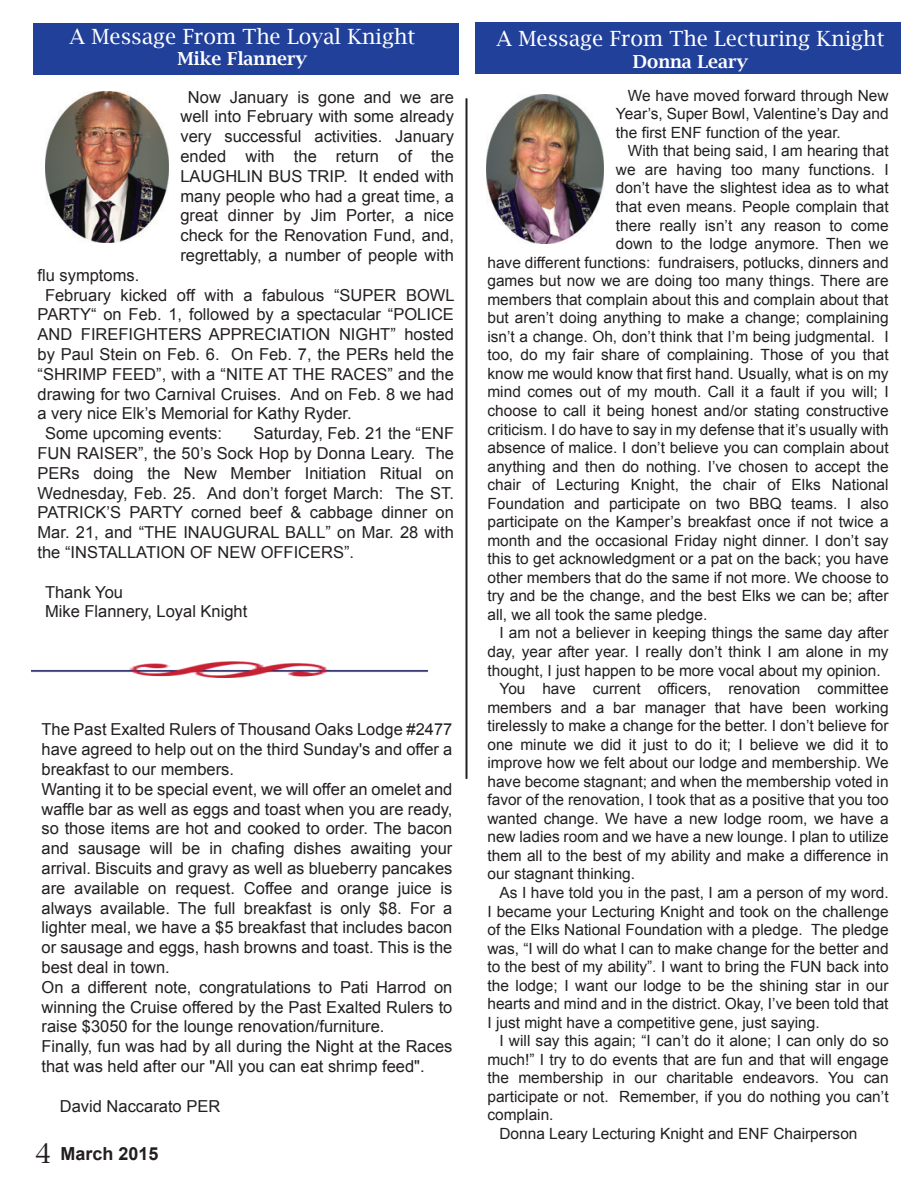
<style>
.page{position:relative;width:918px;height:1188px;background:#fff}
.page>*{position:absolute;margin:0;border:0;box-sizing:border-box;transform-origin:0 0}
.t1{font:21px "Lucida Bright";color:#fff}
.t2{font:600 18px "Lucida Bright";color:#fff}
.t3{font:700 18px "Arial";color:#231f20}
.t4{font:16.5px/19.8px "Arial";color:#231f20}
.t5{font:15.45px/18.6px "Arial";color:#231f20;text-align:justify}
.s1{font-family:"Lucida Bright";font-weight:400;font-size:27px}
</style>
<div class="page">
<div style="left:475px;top:22px;width:426px;height:51px;background:#214099"></div>
<div style="left:33px;top:23px;width:425px;height:51px;background:#214099"></div>
<img style="left:486px;top:94px;width:118px;height:150px">
<img style="left:46px;top:91px;width:122px;height:151px">
<div style="left:466px;top:98px;width:1px;height:681px;border:2px solid #231f20"></div>
<img style="left:31px;top:661px;width:396px;height:17px">
<h1 class="t1" style="left:70px;top:24px;width:348px">A Message From The Loyal Knight</h1>
<p class="t2" style="left:178px;top:48px;width:131px">Mike Flannery</p>
<p class="t4" style="left:180px;top:87px;width:275px;text-align:center">Now January is gone and we are well into February with some already very successful activities. January ended with the return of the LAUGHLIN BUS TRIP. It ended with many people who had a great time, a great dinner by Jim Porter, a nice check for the Renovation Fund, and, regrettably, a number of people with</p>
<p class="t4" style="left:38px;top:265px;width:103px">flu symptoms.</p>
<p class="t4" style="left:45px;top:285px;width:411px">February kicked off with a fabulous “SUPER BOWL</p>
<p class="t4" style="left:38px;top:305px;width:418px">PARTY“ on Feb. 1, followed by a spectacular “POLICE</p>
<p class="t4" style="left:38px;top:324px;width:418px">AND FIREFIGHTERS APPRECIATION NIGHT” hosted</p>
<p class="t4" style="left:38px;top:344px;width:418px">by Paul Stein on Feb. 6. On Feb. 7, the PERs held the</p>
<p class="t4" style="left:38px;top:364px;width:418px">“SHRIMP FEED”, with a “NITE AT THE RACES” and the</p>
<p class="t4" style="left:38px;top:384px;width:418px">drawing for two Carnival Cruises. And on Feb. 8 we had</p>
<p class="t4" style="left:38px;top:404px;width:316px">a very nice Elk’s Memorial for Kathy Ryder.</p>
<p class="t4" style="left:45px;top:423px;width:178px">Some upcoming events:</p>
<p class="t4" style="left:38px;top:423px;width:418px;text-align:justify;text-indent:216px">Saturday, Feb. 21 the “ENF FUN RAISER”, the 50’s Sock Hop by Donna Leary. The PERs doing the New Member Initiation Ritual on Wednesday, Feb. 25. And don’t forget March: The ST.<br>PATRICK’S PARTY corned beef &amp; cabbage dinner on Mar. 21, and “THE INAUGURAL BALL” on Mar. 28 with the “INSTALLATION OF NEW OFFICERS”.</p>
<p class="t4" style="left:45px;top:582px;width:204px">Thank You<br>Mike Flannery, Loyal Knight</p>
<p class="t4" style="left:42px;top:720px;width:412px">The Past Exalted Rulers of Thousand Oaks Lodge #2477 have agreed to help out on the third Sunday's and offer a breakfast to our members.<br>Wanting it to be special event, we will offer an omelet and waffle bar as well as eggs and toast when you are ready, so those items are hot and cooked to order. The bacon and sausage will be in chafing dishes awaiting your arrival. Biscuits and gravy as well as blueberry pancakes are available on request. Coffee and orange juice is always available. The full breakfast is only $8. For a lighter meal, we have a $5 breakfast that includes bacon or sausage and eggs, hash browns and toast. This is the best deal in town.<br>On a different note, congratulations to Pati Harrod on winning the Cruise offered by the Past Exalted Rulers to raise $3050 for the lounge renovation/furniture.<br>Finally, fun was had by all during the Night at the Races that was held after our "All you can eat shrimp feed".</p>
<p class="t4" style="left:60px;top:1096px;width:162px">David Naccarato PER</p>
<p class="t3" style="left:35px;top:1141px;width:125px"><span class="s1">4</span> March 2015</p>
<h1 class="t1" style="left:497px;top:27px;width:390px">A Message From The Lecturing Knight</h1>
<p class="t2" style="left:633px;top:51px;width:117px">Donna Leary</p>
<p class="t5" style="left:616px;top:86px;width:274px;text-indent:12px">We have moved forward through New Year’s, Super Bowl, Valentine’s Day and the first ENF function of the year.</p>
<p class="t5" style="left:628px;top:142px;width:262px">With that being said, I am hearing that</p>
<p class="t5" style="left:616px;top:160px;width:274px">we are having too many functions. I</p>
<p class="t5" style="left:616px;top:179px;width:274px">don’t have the slightest idea as to what</p>
<p class="t5" style="left:616px;top:197px;width:274px">that even means. People complain that</p>
<p class="t5" style="left:616px;top:216px;width:274px">there really isn’t any reason to come</p>
<p class="t5" style="left:616px;top:234px;width:274px">down to the lodge anymore. Then we</p>
<p class="t5" style="left:487px;top:253px;width:403px">have different functions: fundraisers, potlucks, dinners and</p>
<p class="t5" style="left:487px;top:271px;width:403px">games but now we are doing too many things. There are</p>
<p class="t5" style="left:487px;top:290px;width:403px">members that complain about this and complain about that</p>
<p class="t5" style="left:487px;top:308px;width:403px">but aren’t doing anything to make a change; complaining</p>
<p class="t5" style="left:487px;top:327px;width:403px">isn’t a change. Oh, don’t think that I’m being judgmental. I</p>
<p class="t5" style="left:487px;top:346px;width:403px">too, do my fair share of complaining. Those of you that</p>
<p class="t5" style="left:487px;top:364px;width:403px">know me would know that first hand. Usually, what is on my</p>
<p class="t5" style="left:487px;top:383px;width:403px">mind comes out of my mouth. Call it a fault if you will; I</p>
<p class="t5" style="left:487px;top:401px;width:403px">choose to call it being honest and/or stating constructive</p>
<p class="t5" style="left:487px;top:420px;width:403px">criticism. I do have to say in my defense that it’s usually with</p>
<p class="t5" style="left:487px;top:438px;width:403px">absence of malice. I don’t believe you can complain about</p>
<p class="t5" style="left:487px;top:457px;width:403px">anything and then do nothing. I’ve chosen to accept the</p>
<p class="t5" style="left:487px;top:475px;width:403px">chair of Lecturing Knight, the chair of Elks National</p>
<p class="t5" style="left:487px;top:494px;width:403px">Foundation and participate on two BBQ teams. I also</p>
<p class="t5" style="left:487px;top:512px;width:403px">participate on the Kamper’s breakfast once if not twice a</p>
<p class="t5" style="left:487px;top:531px;width:403px">month and the occasional Friday night dinner. I don’t say</p>
<p class="t5" style="left:487px;top:549px;width:403px">this to get acknowledgment or a pat on the back; you have</p>
<p class="t5" style="left:487px;top:568px;width:403px">other members that do the same if not more. We choose to</p>
<p class="t5" style="left:487px;top:587px;width:403px">try and be the change, and the best Elks we can be; after</p>
<p class="t5" style="left:487px;top:605px;width:221px">all, we all took the same pledge.</p>
<p class="t5" style="left:499px;top:624px;width:391px">I am not a believer in keeping things the same day after</p>
<p class="t5" style="left:487px;top:642px;width:403px">day, year after year. I really don’t think I am alone in my</p>
<p class="t5" style="left:487px;top:661px;width:395px">thought, I just happen to be more vocal about my opinion.</p>
<p class="t5" style="left:499px;top:679px;width:391px">You have current officers, renovation committee</p>
<p class="t5" style="left:487px;top:698px;width:403px">members and a bar manager that have been working</p>
<p class="t5" style="left:487px;top:716px;width:403px">tirelessly to make a change for the better. I don’t believe for</p>
<p class="t5" style="left:487px;top:735px;width:403px">one minute we did it just to do it; I believe we did it to</p>
<p class="t5" style="left:487px;top:753px;width:403px">improve how we felt about our lodge and membership. We</p>
<p class="t5" style="left:487px;top:772px;width:403px">have become stagnant; and when the membership voted in</p>
<p class="t5" style="left:487px;top:790px;width:403px">favor of the renovation, I took that as a positive that you too</p>
<p class="t5" style="left:487px;top:809px;width:403px">wanted change. We have a new lodge room, we have a</p>
<p class="t5" style="left:487px;top:828px;width:403px">new ladies room and we have a new lounge. I plan to utilize</p>
<p class="t5" style="left:487px;top:846px;width:403px">them all to the best of my ability and make a difference in</p>
<p class="t5" style="left:487px;top:865px;width:149px">our stagnant thinking.</p>
<p class="t5" style="left:499px;top:883px;width:391px">As I have told you in the past, I am a person of my word.</p>
<p class="t5" style="left:487px;top:902px;width:403px">I became your Lecturing Knight and took on the challenge</p>
<p class="t5" style="left:487px;top:920px;width:403px">of the Elks National Foundation with a pledge. The pledge</p>
<p class="t5" style="left:487px;top:939px;width:403px">was, “I will do what I can to make change for the better and</p>
<p class="t5" style="left:487px;top:957px;width:403px">to the best of my ability”. I want to bring the FUN back into</p>
<p class="t5" style="left:487px;top:976px;width:403px">the lodge; I want our lodge to be the shining star in our</p>
<p class="t5" style="left:487px;top:994px;width:403px">hearts and mind and in the district. Okay, I’ve been told that</p>
<p class="t5" style="left:487px;top:1013px;width:334px">I just might have a competitive gene, just saying.</p>
<p class="t5" style="left:499px;top:1032px;width:391px">I will say this again; “I can’t do it alone; I can only do so</p>
<p class="t5" style="left:487px;top:1050px;width:403px">much!” I try to do events that are fun and that will engage</p>
<p class="t5" style="left:487px;top:1069px;width:403px">the membership in our charitable endeavors. You can</p>
<p class="t5" style="left:487px;top:1087px;width:403px">participate or not. Remember, if you do nothing you can’t</p>
<p class="t5" style="left:487px;top:1106px;width:68px">complain.</p>
<p class="t5" style="left:499px;top:1124px;width:360px">Donna Leary Lecturing Knight and ENF Chairperson</p>
</div>
